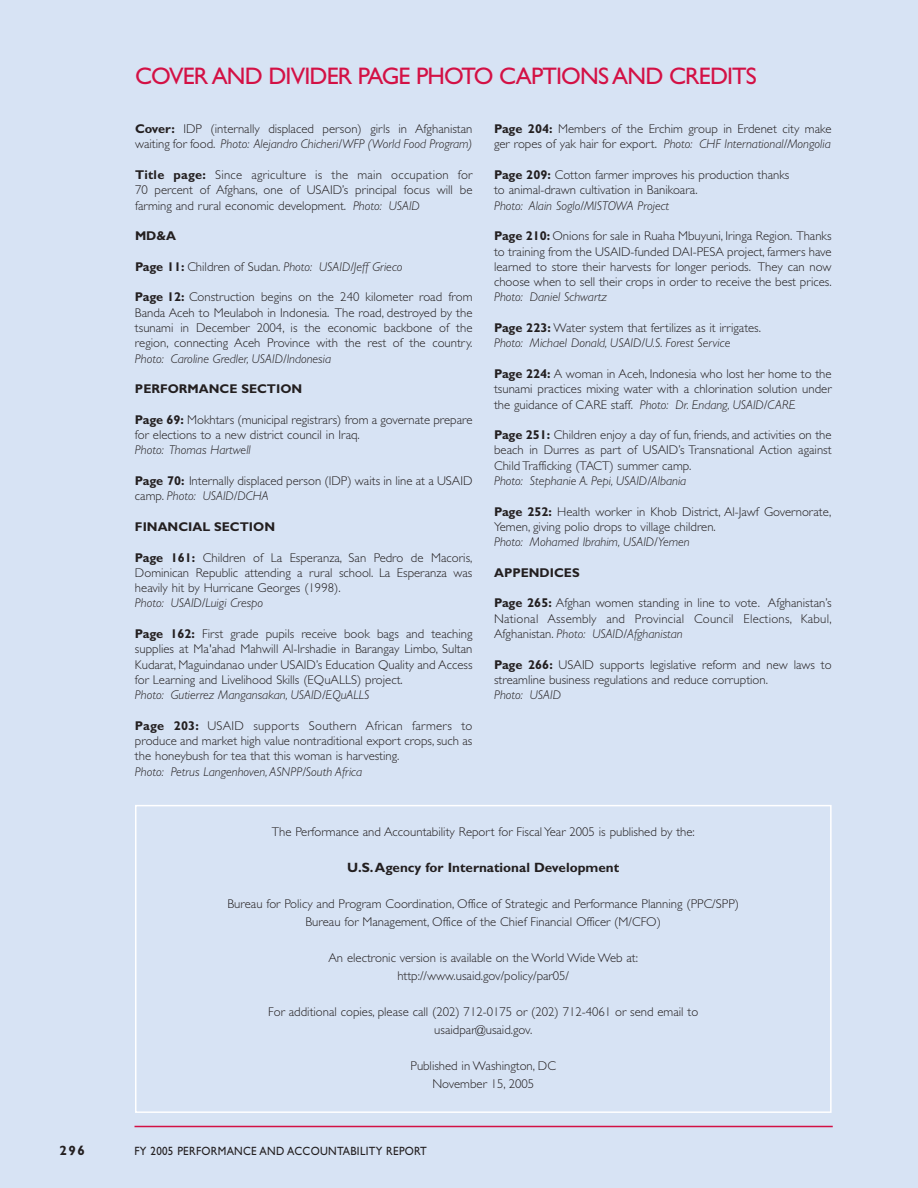
<style>
.page{position:relative;width:918px;height:1188px;background:#d7e3f4}
.page>*{position:absolute;margin:0;border:0;box-sizing:border-box;transform-origin:0 0}
.t1{font:24px "Gill Sans";letter-spacing:-.035em;color:#d31145}
.t2{font:700 13.5px "Gill Sans";color:#231f20}
.t3{font:300 12.75px/15.3px "Gill Sans";color:#231f20;text-align:justify}
.t4{font:italic 300 12.75px/15.3px "Gill Sans";color:#231f20}
.t5{font:700 12.75px "Gill Sans";color:#231f20}
.t6{font:12px "Gill Sans";letter-spacing:.025em;color:#231f20;scale:.92 1}
.s1{font-weight:700}
.s2{font-style:italic}
.s3{font-weight:700;font-style:normal}
.s4{font-style:normal}
</style>
<div class="page">
<div style="left:135px;top:805px;width:697px;height:308px;border:2px solid #fff"></div>
<hr style="left:135px;top:1126px;width:698px;height:1px;background:#d31145">
<h1 class="t1" style="left:135px;top:68px;width:623px">COVER AND DIVIDER PAGE PHOTO CAPTIONS AND CREDITS</h1>
<p class="t3" style="left:135px;top:123px;width:339px"><span class="s1">Cover:</span> IDP (internally displaced person) girls in Afghanistan waiting for food. <span class="s2">Photo: Alejandro Chicheri/WFP (World Food Program)</span></p>
<p class="t3" style="left:135px;top:169px;width:339px"><span class="s1">Title page:</span> Since agriculture is the main occupation for 70 percent of Afghans, one of USAID’s principal focus will be farming and rural economic development. <span class="s2">Photo: USAID</span></p>
<p class="t5" style="left:135px;top:232px;width:43px">MD&amp;A</p>
<p class="t4" style="left:135px;top:260px;width:269px"><span class="s3">Page 11:</span> <span class="s4">Children of Sudan.</span> Photo: USAID/Jeff Grieco</p>
<p class="t3" style="left:135px;top:291px;width:339px"><span class="s1">Page 12:</span> Construction begins on the 240 kilometer road from Banda Aceh to Meulaboh in Indonesia. The road, destroyed by the tsunami in December 2004, is the economic backbone of the region, connecting Aceh Province with the rest of the country.</p>
<p class="t4" style="left:135px;top:352px;width:198px">Photo: Caroline Gredler, USAID/Indonesia</p>
<p class="t5" style="left:135px;top:385px;width:169px">PERFORMANCE SECTION</p>
<p class="t3" style="left:135px;top:413px;width:339px"><span class="s1">Page 69:</span> Mokhtars (municipal registrars) from a governate prepare for elections to a new district council in Iraq.</p>
<p class="t4" style="left:135px;top:444px;width:117px">Photo: Thomas Hartwell</p>
<p class="t3" style="left:135px;top:475px;width:339px"><span class="s1">Page 70:</span> Internally displaced person (IDP) waits in line at a USAID camp. <span class="s2">Photo: USAID/DCHA</span></p>
<p class="t5" style="left:135px;top:522px;width:142px">FINANCIAL SECTION</p>
<p class="t3" style="left:135px;top:551px;width:339px"><span class="s1">Page 161:</span> Children of La Esperanza, San Pedro de Macoris, Dominican Republic attending a rural school. La Esperanza was heavily hit by Hurricane Georges (1998).</p>
<p class="t4" style="left:135px;top:597px;width:130px">Photo: USAID/Luigi Crespo</p>
<p class="t3" style="left:135px;top:628px;width:339px"><span class="s1">Page 162:</span> First grade pupils receive book bags and teaching supplies at Ma'ahad Mahwill Al-Irshadie in Barangay Limbo, Sultan Kudarat, Maguindanao under USAID’s Education Quality and Access for Learning and Livelihood Skills (EQuALLS) project.</p>
<p class="t4" style="left:135px;top:689px;width:236px">Photo: Gutierrez Mangansakan, USAID/EQuALLS</p>
<p class="t3" style="left:135px;top:719px;width:339px"><span class="s1">Page 203:</span> USAID supports Southern African farmers to produce and market high value nontraditional export crops, such as the honeybush for tea that this woman is harvesting.</p>
<p class="t4" style="left:135px;top:765px;width:229px">Photo: Petrus Langenhoven, ASNPP/South Africa</p>
<p class="t3" style="left:494px;top:123px;width:339px"><span class="s1">Page 204:</span> Members of the Erchim group in Erdenet city make ger ropes of yak hair for export. <span class="s2">Photo: CHF International/Mongolia</span></p>
<p class="t3" style="left:494px;top:169px;width:297px"><span class="s1">Page 209:</span> Cotton farmer improves his production thanks to animal-drawn cultivation in Banikoara.</p>
<p class="t4" style="left:494px;top:199px;width:177px">Photo: Alain Soglo/MISTOWA Project</p>
<p class="t3" style="left:494px;top:230px;width:339px"><span class="s1">Page 210:</span> Onions for sale in Ruaha Mbuyuni, Iringa Region. Thanks to training from the USAID-funded DAI-PESA project, farmers have learned to store their harvests for longer periods. They can now choose when to sell their crops in order to receive the best prices.</p>
<p class="t4" style="left:494px;top:291px;width:114px">Photo: Daniel Schwartz</p>
<p class="t4" style="left:494px;top:322px;width:268px"><span class="s3">Page 223:</span> <span class="s4">Water system that fertilizes as it irrigates.<br></span>Photo: Michael Donald, USAID/U.S. Forest Service</p>
<p class="t3" style="left:494px;top:367px;width:339px"><span class="s1">Page 224:</span> A woman in Aceh, Indonesia who lost her home to the tsunami practices mixing water with a chlorination solution under the guidance of CARE staff. <span class="s2">Photo: Dr. Endang, USAID/CARE</span></p>
<p class="t3" style="left:494px;top:429px;width:339px"><span class="s1">Page 251:</span> Children enjoy a day of fun, friends, and activities on the beach in Durres as part of USAID’s Transnational Action against Child Trafficking (TACT) summer camp.</p>
<p class="t4" style="left:494px;top:475px;width:194px">Photo: Stephanie A. Pepi, USAID/Albania</p>
<p class="t3" style="left:494px;top:505px;width:339px"><span class="s1">Page 252:</span> Health worker in Khob District, Al-Jawf Governorate,<br>Yemen, giving polio drops to village children.</p>
<p class="t4" style="left:494px;top:536px;width:197px">Photo: Mohamed Ibrahim, USAID/Yemen</p>
<p class="t5" style="left:494px;top:568px;width:87px">APPENDICES</p>
<p class="t3" style="left:494px;top:597px;width:339px"><span class="s1">Page 265:</span> Afghan women standing in line to vote. Afghanistan’s National Assembly and Provincial Council Elections, Kabul, Afghanistan. <span class="s2">Photo: USAID/Afghanistan</span></p>
<p class="t3" style="left:494px;top:658px;width:339px"><span class="s1">Page 266:</span> USAID supports legislative reform and new laws to streamline business regulations and reduce corruption.</p>
<p class="t4" style="left:494px;top:689px;width:68px">Photo: USAID</p>
<p class="t3" style="left:272px;top:825px;width:424px">The Performance and Accountability Report for Fiscal Year 2005 is published by the:</p>
<p class="t2" style="left:347px;top:863px;width:274px">U.S.Agency for International Development</p>
<p class="t3" style="left:228px;top:896px;width:513px;line-height:18px;text-align:center">Bureau for Policy and Program Coordination, Office of Strategic and Performance Planning (PPC/SPP)<br>Bureau for Management, Office of the Chief Financial Officer (M/CFO)</p>
<p class="t3" style="left:328px;top:950px;width:311px;line-height:18px;text-align:center">An electronic version is available on the World Wide Web at: http://www.usaid.gov/policy/par05/</p>
<p class="t3" style="left:268px;top:1004px;width:432px;line-height:18px;text-align:center">For additional copies, please call (202) 712-0175 or (202) 712-4061 or send email to usaidpar@usaid.gov.</p>
<p class="t3" style="left:411px;top:1058px;width:147px;line-height:18px;text-align:center">Published in Washington, DC<br>November 15, 2005</p>
<p class="t2" style="left:59px;top:1146px;width:27px">296</p>
<p class="t6" style="left:135px;top:1146px;width:319px">FY 2005 PERFORMANCE AND ACCOUNTABILITY REPORT</p>
</div>
